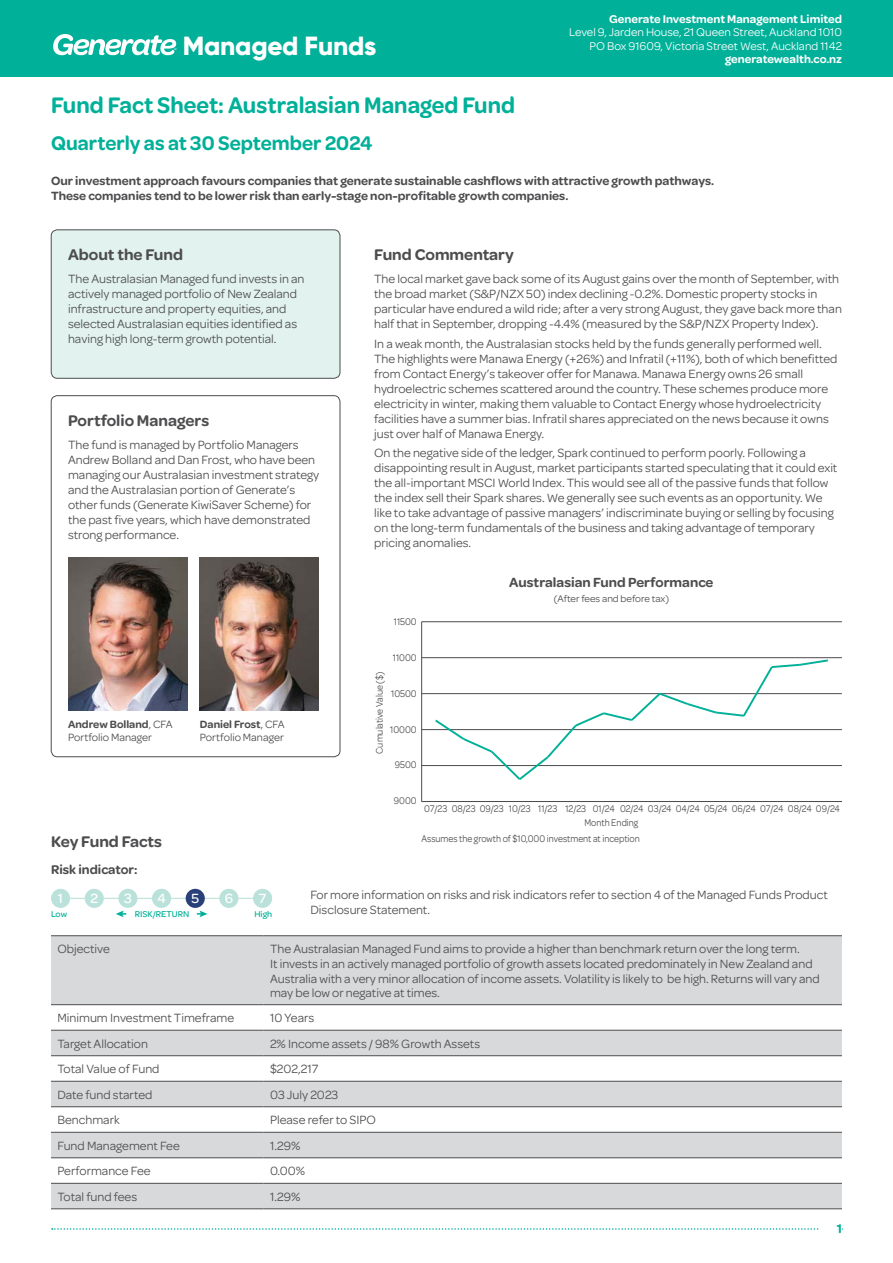
<style>
.page{position:relative;width:893px;height:1263px;background:#fff}
.page>*{position:absolute;margin:0;border:0;box-sizing:border-box;transform-origin:0 0}
.t1{font:800 26.25px "Gilroy";letter-spacing:-.01em;color:#fff}
.t2{font:600 24px "Omnes";color:#00b098;scale:.96 1}
.t3{font:600 21px "Omnes";color:#00b098;scale:.96 1}
.t4{font:600 16.5px "Omnes";color:#4d4d4f}
.t5{font:500 14.25px "Omnes";color:#fff}
.t6{font:600 14.1px "Omnes";color:#4d4d4f}
.t7{font:600 13.5px "Omnes";color:#4d4d4f}
.t8{font:600 13.5px "Omnes";color:#00b098}
.t9{font:12.75px/15px "Omnes";color:#4d4d4f}
.t10{font:600 12.75px/15px "Omnes";color:#4d4d4f}
.t11{font:12px/13.5px "Omnes";color:#fff;text-align:right}
.t12{font:600 12px "Omnes";color:#fff}
.t13{font:11.25px/13.5px "Omnes";color:#4d4d4f}
.t14{font:10.35px "Omnes";color:#4d4d4f;scale:.9 1}
.t15{font:10.35px "Omnes";color:#4d4d4f}
.t16{font:500 9px "Omnes";color:#00b098}
.s1{font-weight:600}
</style>
<div class="page">
<div style="left:0;top:0;width:893px;height:77px;background:#00b098"></div>
<svg style="left:53px;top:34px;width:123px;height:21px"></svg>
<svg style="left:52px;top:1228px;width:767px;height:2px"></svg>
<hr style="left:70px;top:898px;width:183px;height:1px;background:#bbe2da">
<div style="left:51px;top:889px;width:19px;height:19px;background:#bbe2da;border-radius:50%"></div>
<div style="left:85px;top:889px;width:19px;height:19px;background:#bbe2da;border-radius:50%"></div>
<div style="left:118px;top:889px;width:19px;height:19px;background:#bbe2da;border-radius:50%"></div>
<div style="left:152px;top:889px;width:19px;height:19px;background:#bbe2da;border-radius:50%"></div>
<div style="left:186px;top:889px;width:19px;height:19px;background:#2a4078;border-radius:50%"></div>
<div style="left:219px;top:889px;width:19px;height:19px;background:#bbe2da;border-radius:50%"></div>
<div style="left:253px;top:889px;width:19px;height:19px;background:#bbe2da;border-radius:50%"></div>
<svg style="left:116px;top:910px;width:10px;height:7px"></svg>
<svg style="left:197px;top:910px;width:10px;height:7px"></svg>
<svg style="left:51px;top:936px;width:791px;height:272px;fill:#d7d9da"></svg>
<hr style="left:51px;top:935px;width:213px;height:1px;background:#4d4d4f">
<hr style="left:264px;top:935px;width:578px;height:1px;background:#4d4d4f">
<hr style="left:51px;top:1004px;width:213px;height:1px;background:#4d4d4f">
<hr style="left:264px;top:1004px;width:578px;height:1px;background:#4d4d4f">
<hr style="left:51px;top:1030px;width:213px;height:1px;background:#4d4d4f">
<hr style="left:264px;top:1030px;width:578px;height:1px;background:#4d4d4f">
<hr style="left:51px;top:1055px;width:213px;height:1px;background:#4d4d4f">
<hr style="left:264px;top:1055px;width:578px;height:1px;background:#4d4d4f">
<hr style="left:51px;top:1081px;width:213px;height:1px;background:#4d4d4f">
<hr style="left:264px;top:1081px;width:578px;height:1px;background:#4d4d4f">
<hr style="left:51px;top:1106px;width:213px;height:1px;background:#4d4d4f">
<hr style="left:264px;top:1106px;width:578px;height:1px;background:#4d4d4f">
<hr style="left:51px;top:1132px;width:213px;height:1px;background:#4d4d4f">
<hr style="left:264px;top:1132px;width:578px;height:1px;background:#4d4d4f">
<hr style="left:51px;top:1157px;width:213px;height:1px;background:#4d4d4f">
<hr style="left:264px;top:1157px;width:578px;height:1px;background:#4d4d4f">
<hr style="left:51px;top:1183px;width:213px;height:1px;background:#4d4d4f">
<hr style="left:264px;top:1183px;width:578px;height:1px;background:#4d4d4f">
<hr style="left:51px;top:1208px;width:213px;height:1px;background:#4d4d4f">
<hr style="left:264px;top:1208px;width:578px;height:1px;background:#4d4d4f">
<hr style="left:421px;top:622px;width:1px;height:179px;background:#4d4d4f">
<hr style="left:422px;top:801px;width:420px;height:1px;background:#4d4d4f">
<hr style="left:422px;top:765px;width:420px;height:1px;background:#4d4d4f">
<hr style="left:422px;top:729px;width:420px;height:1px;background:#4d4d4f">
<hr style="left:422px;top:693px;width:420px;height:1px;background:#4d4d4f">
<hr style="left:422px;top:657px;width:420px;height:1px;background:#4d4d4f">
<hr style="left:422px;top:621px;width:420px;height:1px;background:#4d4d4f">
<svg style="left:433px;top:658px;width:397px;height:122px"></svg>
<div style="left:51px;top:230px;width:289px;height:148px;background:#e2f2ee;border-radius:6px"></div>
<div style="left:51px;top:230px;width:289px;height:148px;border:1px solid #4d4d4f;border-radius:6px"></div>
<div style="left:51px;top:395px;width:289px;height:362px;border:1px solid #4d4d4f;border-radius:6px"></div>
<img style="left:68px;top:557px;width:119px;height:153px">
<img style="left:200px;top:557px;width:119px;height:153px">
<h1 class="t1" style="left:183px;top:29px;width:195px">Managed Funds</h1>
<h2 class="t2" style="left:51px;top:91px;width:485px">Fund Fact Sheet: Australasian Managed Fund</h2>
<h3 class="t3" style="left:51px;top:131px;width:336px">Quarterly as at 30 September 2024</h3>
<p class="t12" style="left:609px;top:12px;width:234px">Generate Investment Management Limited</p>
<p class="t11" style="left:569px;top:26px;width:274px">Level 9, Jarden House, 21 Queen Street, Auckland 1010<br>PO Box 91609, Victoria Street West, Auckland 1142</p>
<p class="t12" style="left:725px;top:53px;width:118px">generatewealth.co.nz</p>
<p class="t10" style="left:51px;top:173px;width:665px">Our investment approach favours companies that generate sustainable cashflows with attractive growth pathways.<br>These companies tend to be lower risk than early-stage non-profitable growth companies.</p>
<p class="t4" style="left:68px;top:245px;width:117px">About the Fund</p>
<p class="t9" style="left:68px;top:272px;width:238px">The Australasian Managed fund invests in an actively managed portfolio of New Zealand infrastructure and property equities, and selected Australasian equities identified as having high long-term growth potential.</p>
<p class="t4" style="left:68px;top:411px;width:143px">Portfolio Managers</p>
<p class="t9" style="left:68px;top:437px;width:253px">The fund is managed by Portfolio Managers Andrew Bolland and Dan Frost, who have been managing our Australasian investment strategy and the Australasian portion of Generate’s other funds (Generate KiwiSaver Scheme) for the past five years, which have demonstrated strong performance.</p>
<p class="t13" style="left:68px;top:717px;width:106px"><span class="s1">Andrew Bolland</span>, CFA<br>Portfolio Manager</p>
<p class="t13" style="left:200px;top:717px;width:86px"><span class="s1">Daniel Frost</span>, CFA<br>Portfolio Manager</p>
<p class="t4" style="left:51px;top:832px;width:113px">Key Fund Facts</p>
<p class="t7" style="left:51px;top:862px;width:88px">Risk indicator:</p>
<p class="t4" style="left:374px;top:245px;width:141px">Fund Commentary</p>
<p class="t9" style="left:374px;top:272px;width:469px">The local market gave back some of its August gains over the month of September, with the broad market (S&amp;P/NZX 50) index declining -0.2%. Domestic property stocks in particular have endured a wild ride; after a very strong August, they gave back more than half that in September, dropping -4.4% (measured by the S&amp;P/NZX Property Index).</p>
<p class="t9" style="left:374px;top:336px;width:465px">In a weak month, the Australasian stocks held by the funds generally performed well.<br>The highlights were Manawa Energy (+26%) and Infratil (+11%), both of which benefitted from Contact Energy’s takeover offer for Manawa. Manawa Energy owns 26 small hydroelectric schemes scattered around the country. These schemes produce more electricity in winter, making them valuable to Contact Energy whose hydroelectricity facilities have a summer bias. Infratil shares appreciated on the news because it owns just over half of Manawa Energy.</p>
<p class="t9" style="left:374px;top:445px;width:465px">On the negative side of the ledger, Spark continued to perform poorly. Following a disappointing result in August, market participants started speculating that it could exit the all-important MSCI World Index. This would see all of the passive funds that follow the index sell their Spark shares. We generally see such events as an opportunity. We like to take advantage of passive managers’ indiscriminate buying or selling by focusing on the long-term fundamentals of the business and taking advantage of temporary pricing anomalies.</p>
<p class="t14" style="left:394px;top:615px;width:27px">11500</p>
<p class="t14" style="left:393px;top:651px;width:28px">11000</p>
<p class="t14" style="left:374px;top:754px;width:92px;rotate:-90deg">Cumulative Value ($)</p>
<p class="t14" style="left:391px;top:687px;width:30px">10500</p>
<p class="t14" style="left:390px;top:723px;width:31px">10000</p>
<p class="t14" style="left:395px;top:759px;width:26px">9500</p>
<p class="t6" style="left:509px;top:575px;width:206px">Australasian Fund Performance</p>
<p class="t15" style="left:554px;top:592px;width:117px">(After fees and before tax)</p>
<p class="t14" style="left:394px;top:795px;width:27px">9000</p>
<p class="t14" style="left:424px;top:803px;width:464px">07/23 08/23 09/23 10/23 11/23 12/23 01/24 02/24 03/24 04/24 05/24 06/24 07/24 08/24 09/24</p>
<p class="t14" style="left:421px;top:833px;width:244px">Assumes the growth of $10,000 investment at inception</p>
<p class="t14" style="left:584px;top:817px;width:61px">Month Ending</p>
<p class="t5" style="left:58px;top:890px;width:7px">1</p>
<p class="t5" style="left:90px;top:890px;width:9px">2</p>
<p class="t5" style="left:124px;top:890px;width:9px">3</p>
<p class="t5" style="left:157px;top:890px;width:10px">4</p>
<p class="t5" style="left:191px;top:890px;width:9px">5</p>
<p class="t5" style="left:225px;top:890px;width:10px">6</p>
<p class="t5" style="left:259px;top:890px;width:9px">7</p>
<p class="t16" style="left:51px;top:909px;width:18px">Low</p>
<p class="t16" style="left:135px;top:909px;width:56px">RISK/RETURN</p>
<p class="t16" style="left:254px;top:909px;width:19px">High</p>
<p class="t9" style="left:310px;top:887px;width:519px">For more information on risks and risk indicators refer to section 4 of the Managed Funds Product<br>Disclosure Statement.</p>
<p class="t9" style="left:57px;top:942px;width:54px">Objective</p>
<p class="t9" style="left:270px;top:942px;width:551px;line-height:14.5px">The Australasian Managed Fund aims to provide a higher than benchmark return over the long term.<br>It invests in an actively managed portfolio of growth assets located predominately in New Zealand and Australia with a very minor allocation of income assets. Volatility is likely to be high. Returns will vary and may be low or negative at times.</p>
<p class="t9" style="left:57px;top:1011px;width:178px">Minimum Investment Timeframe</p>
<p class="t9" style="left:270px;top:1011px;width:46px">10 Years</p>
<p class="t9" style="left:57px;top:1036px;width:92px">Target Allocation</p>
<p class="t9" style="left:270px;top:1036px;width:212px">2% Income assets / 98% Growth Assets</p>
<p class="t9" style="left:57px;top:1062px;width:104px">Total Value of Fund</p>
<p class="t9" style="left:270px;top:1062px;width:50px">$202,217</p>
<p class="t9" style="left:57px;top:1087px;width:97px">Date fund started</p>
<p class="t9" style="left:270px;top:1087px;width:70px">03 July 2023</p>
<p class="t9" style="left:57px;top:1113px;width:64px">Benchmark</p>
<p class="t9" style="left:270px;top:1113px;width:108px">Please refer to SIPO</p>
<p class="t9" style="left:57px;top:1138px;width:124px">Fund Management Fee</p>
<p class="t9" style="left:270px;top:1138px;width:32px">1.29%</p>
<p class="t9" style="left:57px;top:1164px;width:95px">Performance Fee</p>
<p class="t9" style="left:270px;top:1164px;width:37px">0.00%</p>
<p class="t9" style="left:57px;top:1189px;width:81px">Total fund fees</p>
<p class="t9" style="left:270px;top:1189px;width:32px">1.29%</p>
<p class="t8" style="left:837px;top:1221px;width:7px">1</p>
</div>
